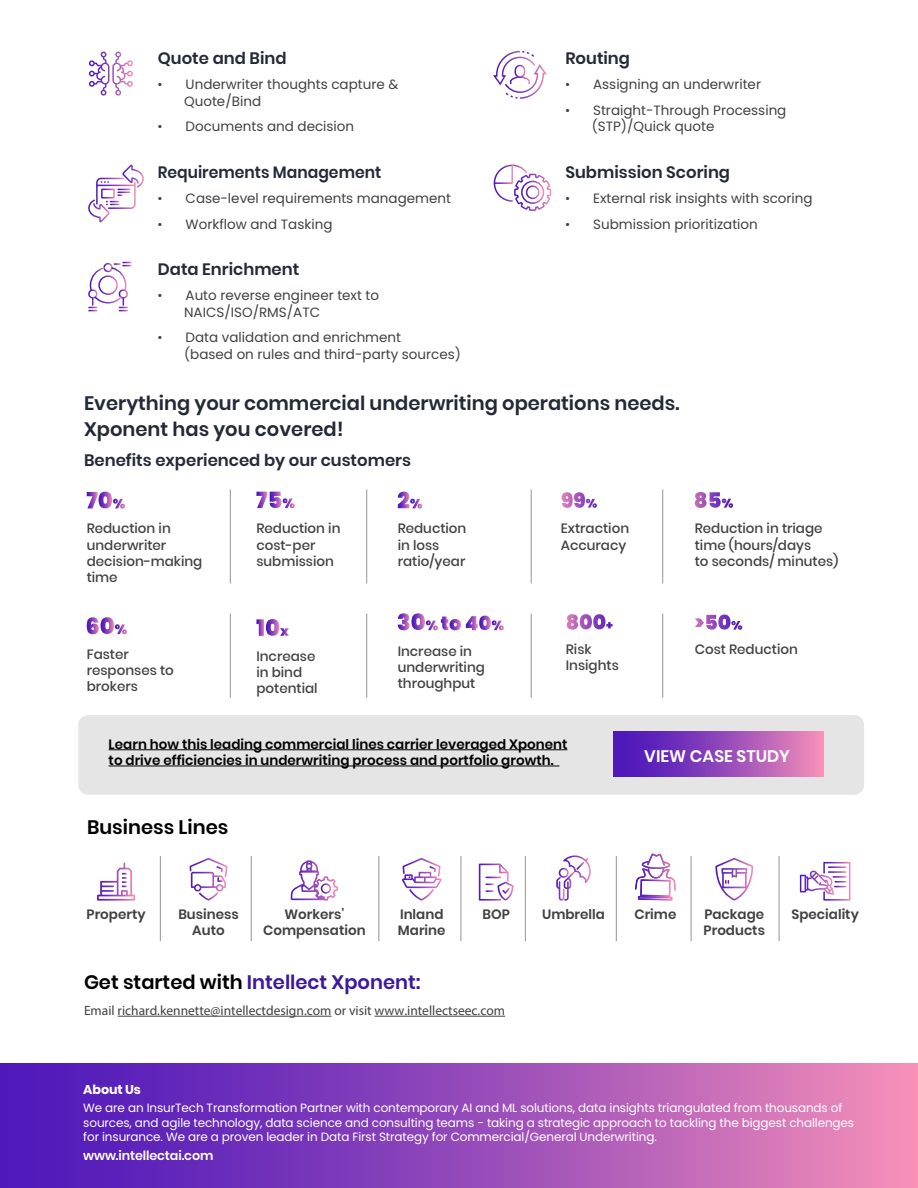
<style>
.page{position:relative;width:918px;height:1188px;background:#fff}
.page>*{position:absolute;margin:0;border:0;box-sizing:border-box;transform-origin:0 0}
.t1{font:600 19.5px/25.5px "Poppins";color:#232937}
.t2{font:600 19.5px "Poppins";color:#3c189e}
.t3{font:600 19.5px "Poppins";color:#000}
.t4{font:600 16.65px "Poppins";color:#fff}
.t5{font:600 16.5px "Poppins";color:#232937}
.t6{font:600 16.5px "Poppins";color:#232937;scale:.95 1}
.t7{font:13.5px/16.5px "Poppins";color:#414042}
.t8{font:500 13.5px/16.2px "Poppins";color:#414042}
.t9{font:600 13.5px/16.2px "Poppins";color:#000}
.t10{font:600 13.5px/16.2px "Poppins";color:#414042}
.t11{font:13.5px "Myriad Pro";color:#414042}
.t12{font:600 12.75px "Poppins";letter-spacing:-.01em;color:#fff}
.t13{font:700 12.75px "Poppins";letter-spacing:-.01em;color:#fff}
.t14{font:12px/14.4px "Poppins";letter-spacing:-.01em;color:#fff}
.s1{font-weight:300}
.s2{color:#000}
</style>
<div class="page">
<div style="left:0;top:1063px;width:918px;height:125px;background:linear-gradient(to right,#410fba,#ef8bb9)"></div>
<hr style="left:118px;top:1016px;width:214px;height:1px;background:#414042">
<hr style="left:375px;top:1016px;width:130px;height:1px;background:#414042">
<svg style="left:97px;top:863px;width:38px;height:38px"></svg>
<svg style="left:635px;top:854px;width:41px;height:47px"></svg>
<svg style="left:479px;top:864px;width:35px;height:37px"></svg>
<svg style="left:190px;top:858px;width:37px;height:43px"></svg>
<svg style="left:715px;top:858px;width:38px;height:43px"></svg>
<svg style="left:556px;top:855px;width:35px;height:46px"></svg>
<svg style="left:290px;top:860px;width:48px;height:41px"></svg>
<svg style="left:800px;top:862px;width:51px;height:39px"></svg>
<svg style="left:402px;top:858px;width:40px;height:43px"></svg>
<hr style="left:160px;top:856px;width:1px;height:85px;background:#a0a0a0">
<hr style="left:251px;top:856px;width:1px;height:85px;background:#a0a0a0">
<hr style="left:378px;top:856px;width:1px;height:85px;background:#a0a0a0">
<hr style="left:460px;top:856px;width:1px;height:85px;background:#a0a0a0">
<hr style="left:525px;top:856px;width:1px;height:85px;background:#a0a0a0">
<hr style="left:616px;top:856px;width:1px;height:85px;background:#a0a0a0">
<hr style="left:691px;top:856px;width:1px;height:85px;background:#a0a0a0">
<hr style="left:779px;top:856px;width:1px;height:85px;background:#a0a0a0">
<svg style="left:493px;top:50px;width:54px;height:49px"></svg>
<svg style="left:493px;top:164px;width:59px;height:47px"></svg>
<svg style="left:88px;top:164px;width:56px;height:59px"></svg>
<svg style="left:89px;top:52px;width:40px;height:44px"></svg>
<svg style="left:88px;top:262px;width:43px;height:49px"></svg>
<div style="left:78px;top:715px;width:786px;height:80px;background:#e5e5e5;border-radius:10px"></div>
<svg style="left:87px;top:492px;width:38px;height:17px"></svg>
<svg style="left:398px;top:613px;width:106px;height:17px"></svg>
<svg style="left:256px;top:492px;width:39px;height:16px"></svg>
<svg style="left:256px;top:619px;width:33px;height:17px"></svg>
<svg style="left:398px;top:492px;width:24px;height:17px"></svg>
<svg style="left:87px;top:617px;width:40px;height:17px"></svg>
<hr style="left:366px;top:490px;width:1px;height:93px;background:#a0a0a0">
<hr style="left:366px;top:614px;width:1px;height:84px;background:#a0a0a0">
<hr style="left:531px;top:490px;width:1px;height:93px;background:#a0a0a0">
<hr style="left:531px;top:614px;width:1px;height:84px;background:#a0a0a0">
<hr style="left:662px;top:490px;width:1px;height:93px;background:#a0a0a0">
<hr style="left:662px;top:614px;width:1px;height:84px;background:#a0a0a0">
<hr style="left:230px;top:490px;width:1px;height:93px;background:#a0a0a0">
<hr style="left:230px;top:614px;width:1px;height:84px;background:#a0a0a0">
<hr style="left:109px;top:749px;width:458px;height:1px;background:#000">
<hr style="left:109px;top:766px;width:450px;height:1px;background:#000">
<div style="left:613px;top:731px;width:211px;height:46px;background:linear-gradient(to right,#3b0bba,#ee8ab9)"></div>
<svg style="left:695px;top:492px;width:38px;height:16px"></svg>
<svg style="left:562px;top:492px;width:35px;height:16px"></svg>
<svg style="left:567px;top:614px;width:46px;height:16px"></svg>
<svg style="left:695px;top:615px;width:47px;height:15px"></svg>
<p class="t5" style="left:158px;top:48px;width:130px">Quote and Bind</p>
<p class="t7" style="left:184px;top:76px;width:216px;text-indent:-26px"><span class="s1">•</span> Underwriter thoughts capture &amp;<br>Quote/Bind</p>
<p class="t7" style="left:158px;top:118px;width:198px"><span class="s1">•</span> Documents and decision</p>
<p class="t6" style="left:158px;top:162px;width:237px">Requirements Management</p>
<p class="t7" style="left:158px;top:190px;width:295px"><span class="s1">•</span> Case-level requirements management</p>
<p class="t7" style="left:158px;top:216px;width:176px"><span class="s1">•</span> Workflow and Tasking</p>
<p class="t5" style="left:158px;top:259px;width:143px">Data Enrichment</p>
<p class="t7" style="left:184px;top:287px;width:197px;text-indent:-26px"><span class="s1">•</span> Auto reverse engineer text to<br>NAICS/ISO/RMS/ATC</p>
<p class="t7" style="left:184px;top:329px;width:278px;text-indent:-26px"><span class="s1">•</span> Data validation and enrichment<br>(based on rules and third-party sources)</p>
<p class="t5" style="left:565px;top:48px;width:66px">Routing</p>
<p class="t7" style="left:565px;top:76px;width:197px"><span class="s1">•</span> Assigning an underwriter</p>
<p class="t7" style="left:592px;top:102px;width:196px;text-indent:-26px"><span class="s1">•</span> Straight-Through Processing (STP)/Quick quote</p>
<p class="t5" style="left:565px;top:162px;width:166px">Submission Scoring</p>
<p class="t7" style="left:565px;top:190px;width:249px"><span class="s1">•</span> External risk insights with scoring</p>
<p class="t7" style="left:565px;top:216px;width:194px"><span class="s1">•</span> Submission prioritization</p>
<h1 class="t1" style="left:84px;top:391px;width:597px">Everything your commercial underwriting operations needs.<br>Xponent has you covered!</h1>
<p class="t5" style="left:84px;top:451px;width:328px">Benefits experienced by our customers</p>
<p class="t8" style="left:87px;top:521px;width:117px">Reduction in underwriter decision-making time</p>
<p class="t8" style="left:87px;top:646px;width:89px">Faster responses to brokers</p>
<p class="t8" style="left:256px;top:521px;width:86px">Reduction in cost-per submission</p>
<p class="t8" style="left:256px;top:648px;width:63px">Increase in bind potential</p>
<p class="t8" style="left:398px;top:521px;width:70px">Reduction in loss ratio/year</p>
<p class="t8" style="left:398px;top:643px;width:89px">Increase in underwriting throughput</p>
<p class="t8" style="left:561px;top:521px;width:70px">Extraction<br>Accuracy</p>
<p class="t8" style="left:566px;top:641px;width:54px">Risk<br>Insights</p>
<p class="t8" style="left:695px;top:521px;width:145px">Reduction in triage time (hours/days<br>to seconds/ minutes)</p>
<p class="t8" style="left:695px;top:641px;width:105px">Cost Reduction</p>
<p class="t9" style="left:109px;top:736px;width:460px">Learn how this leading commercial lines carrier leveraged Xponent to drive efficiencies in underwriting process and portfolio growth.</p>
<p class="t4" style="left:644px;top:747px;width:147px">VIEW CASE STUDY</p>
<h1 class="t3" style="left:87px;top:816px;width:143px">Business Lines</h1>
<p class="t10" style="left:284px;top:906px;width:61px">Workers’</p>
<p class="t10" style="left:542px;top:906px;width:64px">Umbrella</p>
<p class="t10" style="left:263px;top:922px;width:104px">Compensation</p>
<p class="t10" style="left:87px;top:906px;width:61px">Property</p>
<p class="t10" style="left:178px;top:906px;width:62px">Business</p>
<p class="t10" style="left:482px;top:906px;width:29px">BOP</p>
<p class="t10" style="left:634px;top:906px;width:43px">Crime</p>
<p class="t10" style="left:192px;top:922px;width:34px">Auto</p>
<p class="t10" style="left:400px;top:906px;width:45px">Inland</p>
<p class="t10" style="left:792px;top:906px;width:69px">Speciality</p>
<p class="t10" style="left:398px;top:922px;width:49px">Marine</p>
<p class="t10" style="left:704px;top:906px;width:63px">Package<br>Products</p>
<h1 class="t2" style="left:84px;top:971px;width:338px"><span class="s2">Get started with</span> Intellect Xponent:</h1>
<p class="t11" style="left:84px;top:1002px;width:423px">Email richard.kennette@intellectdesign.com or visit www.intellectseec.com</p>
<p class="t13" style="left:83px;top:1082px;width:59px">About Us</p>
<p class="t14" style="left:83px;top:1101px;width:772px">We are an InsurTech Transformation Partner with contemporary AI and ML solutions, data insights triangulated from thousands of sources, and agile technology, data science and consulting teams - taking a strategic approach to tackling the biggest challenges for insurance. We are a proven leader in Data First Strategy for Commercial/General Underwriting.</p>
<p class="t12" style="left:83px;top:1149px;width:132px">www.intellectai.com</p>
</div>
